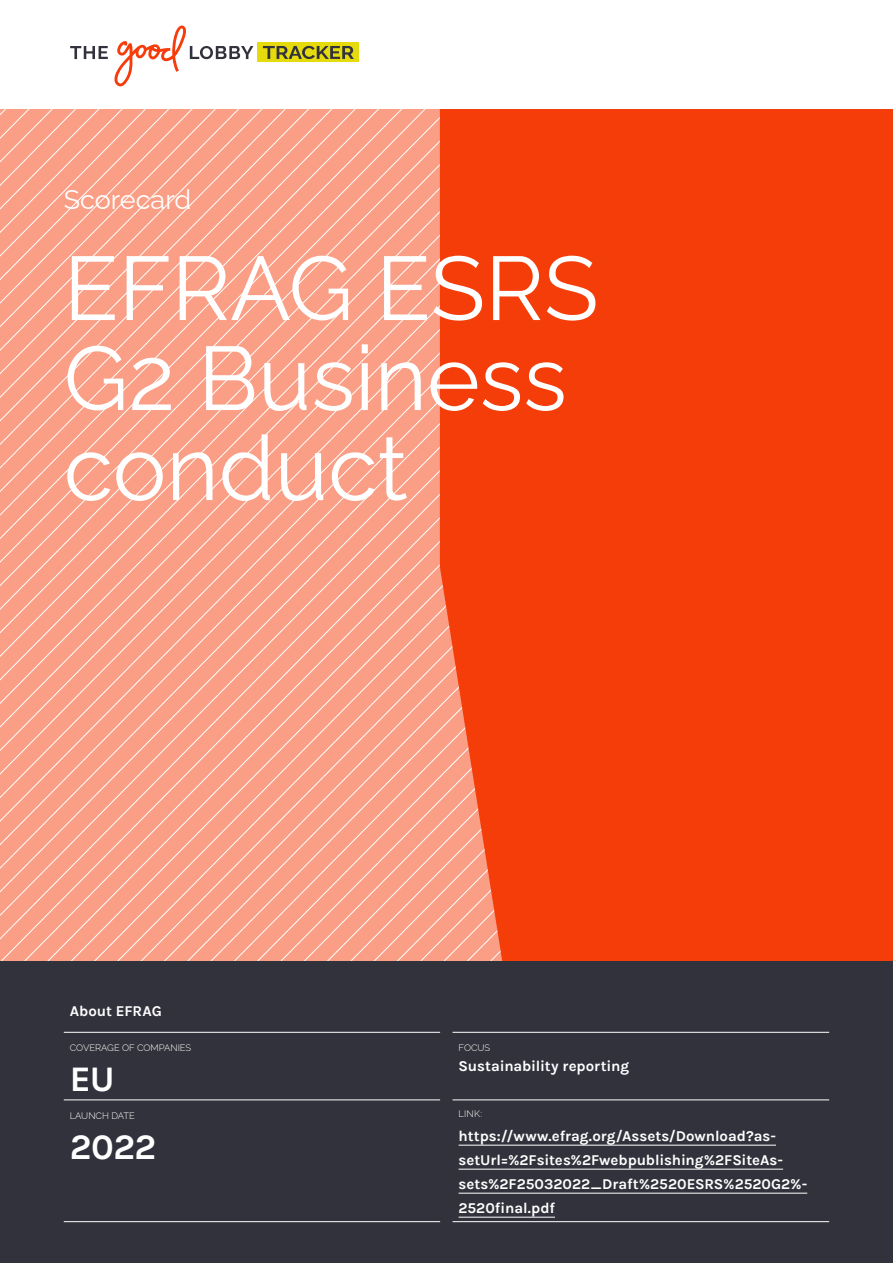
<style>
.page{position:relative;width:893px;height:1263px;background:#fff}
.page>*{position:absolute;margin:0;border:0;box-sizing:border-box;transform-origin:0 0}
.t1{font:90px/90px "Raleway";color:#fff}
.t2{font:36px "Karla";letter-spacing:-.015em;color:#fff}
.t3{font:27px "Raleway";color:#fff}
.t4{font:15px/24px "Karla";color:#fff}
.t5{font:300 9.45px "Raleway";color:#fff}
</style>
<div class="page">
<svg style="left:0;top:109px;width:378px;height:852px;background:#faa38c"></svg>
<svg style="left:378px;top:109px;width:62px;height:852px;background:#faa38c"></svg>
<div style="left:440px;top:109px;width:453px;height:852px;background:#f53d0a"></div>
<div style="left:0;top:961px;width:893px;height:302px;background:#32323c"></div>
<div style="left:258px;top:43px;width:101px;height:19px;background:#e5da0c"></div>
<svg style="left:263px;top:46px;width:91px;height:13px"></svg>
<svg style="left:70px;top:25px;width:183px;height:61px"></svg>
<hr style="left:453px;top:1032px;width:376px;height:1px;background:#fff">
<hr style="left:453px;top:1100px;width:376px;height:1px;background:#fff">
<hr style="left:453px;top:1221px;width:376px;height:1px;background:#fff">
<hr style="left:64px;top:1032px;width:376px;height:1px;background:#fff">
<hr style="left:64px;top:1100px;width:376px;height:1px;background:#fff">
<hr style="left:64px;top:1221px;width:376px;height:1px;background:#fff">
<hr style="left:459px;top:1145px;width:317px;height:1px;background:#fff">
<hr style="left:459px;top:1169px;width:324px;height:1px;background:#fff">
<hr style="left:459px;top:1193px;width:348px;height:1px;background:#fff">
<hr style="left:459px;top:1217px;width:96px;height:1px;background:#fff">
<h3 class="t3" style="left:64px;top:178px;width:129px">Scorecard</h3>
<h1 class="t1" style="left:64px;top:233px;width:536px">EFRAG ESRS<br>G2 Business conduct</h1>
<p class="t4" style="left:70px;top:999px;width:94px">About EFRAG</p>
<p class="t5" style="left:70px;top:1040px;width:123px">COVERAGE OF COMPANIES</p>
<h2 class="t2" style="left:70px;top:1056px;width:47px">EU</h2>
<p class="t5" style="left:70px;top:1108px;width:67px">LAUNCH DATE</p>
<h2 class="t2" style="left:70px;top:1123px;width:88px">2022</h2>
<p class="t5" style="left:459px;top:1040px;width:33px">FOCUS</p>
<p class="t4" style="left:459px;top:1053px;width:172px">Sustainability reporting</p>
<p class="t5" style="left:459px;top:1106px;width:25px">LINK:</p>
<p class="t4" style="left:459px;top:1123px;width:350px">https://www.efrag.org/Assets/Download?as&shy;setUrl=%2Fsites%2Fwebpublishing%2FSiteAs&shy;sets%2F25032022_Draft%2520ESRS%2520G2%- 2520final.pdf</p>
</div>
